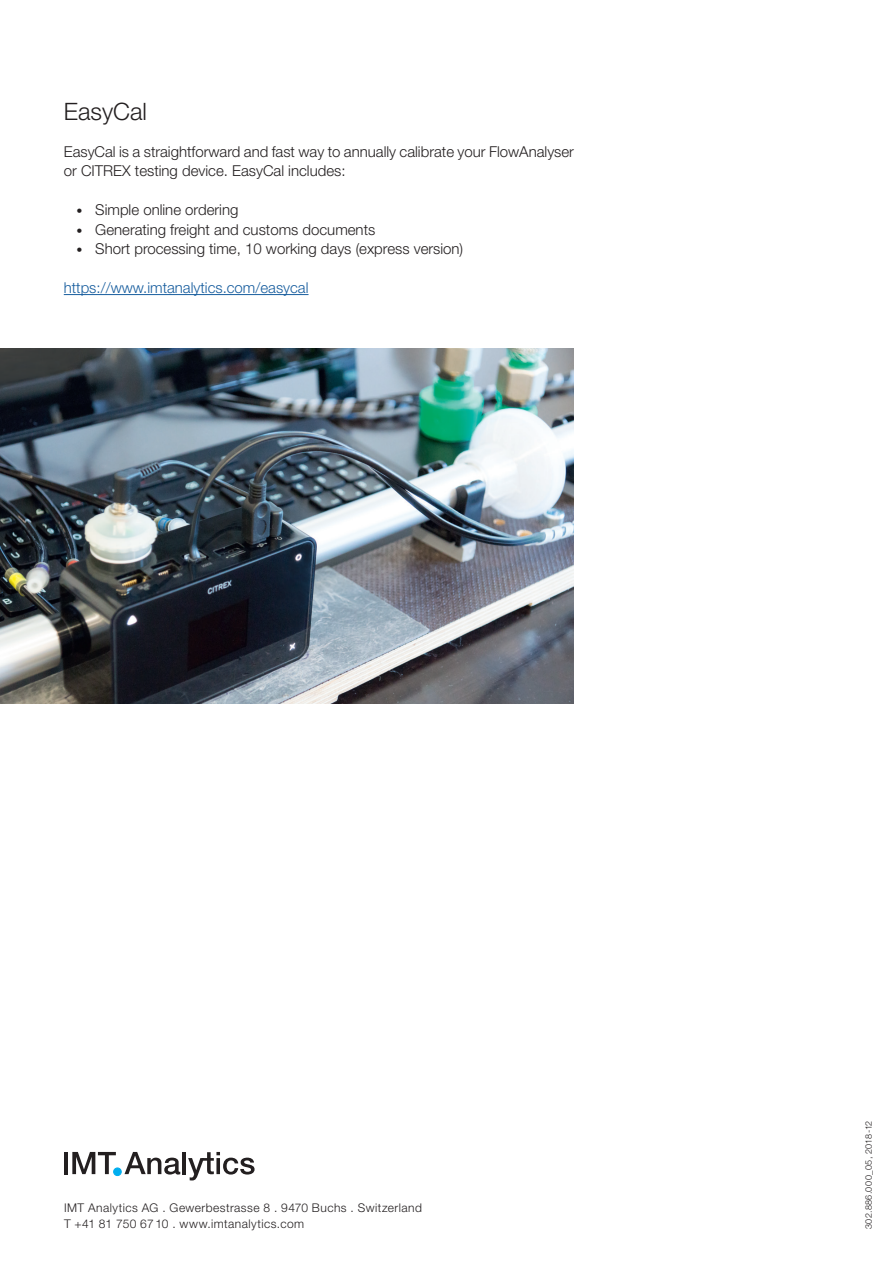
<style>
.page{position:relative;width:893px;height:1263px;background:#fff}
.page>*{position:absolute;margin:0;border:0;box-sizing:border-box;transform-origin:0 0}
.t1{font:300 24px "Helvetica Neue LT Pro";color:#231f20}
.t2{font:300 15px/19.5px "Helvetica Neue LT Pro";color:#231f20}
.t3{font:300 15px "Helvetica Neue LT Pro";color:#175d9e}
.t4{font:300 12px/16.5px "Helvetica Neue LT Pro";letter-spacing:.04em;color:#231f20}
.t5{font:300 9px "Helvetica Neue LT Pro";letter-spacing:.045em;color:#231f20}
.s1{font-size:12px}
</style>
<div class="page">
<div style="left:114px;top:1168px;width:7px;height:7px;background:#00aeef;border-radius:50%"></div>
<div style="left:113px;top:1168px;width:8px;height:8px;border:1px solid #00aeef;border-radius:50%"></div>
<hr style="left:64px;top:1152px;width:4px;height:22px;background:#231f20">
<svg style="left:72px;top:1152px;width:44px;height:22px"></svg>
<svg style="left:125px;top:1152px;width:55px;height:22px"></svg>
<hr style="left:183px;top:1152px;width:3px;height:22px;background:#231f20">
<svg style="left:188px;top:1152px;width:67px;height:28px"></svg>
<hr style="left:64px;top:294px;width:245px;height:1px;background:#175d9e">
<img style="left:0;top:349px;width:574px;height:355px">
<h1 class="t1" style="left:64px;top:97px;width:85px">EasyCal</h1>
<p class="t2" style="left:64px;top:141px;width:512px">EasyCal is a straightforward and fast way to annually calibrate your FlowAnalyser or CITREX testing device. EasyCal includes:</p>
<p class="t2" style="left:77px;top:200px;width:163px"><span class="s1">•</span> Simple online ordering</p>
<p class="t2" style="left:77px;top:219px;width:300px"><span class="s1">•</span> Generating freight and customs documents</p>
<p class="t2" style="left:77px;top:239px;width:388px"><span class="s1">•</span> Short processing time, 10 working days (express version)</p>
<p class="t3" style="left:64px;top:279px;width:246px">https://www.imtanalytics.com/easycal</p>
<p class="t4" style="left:64px;top:1199px;width:359px">IMT Analytics AG . Gewerbestrasse 8 . 9470 Buchs . Switzerland<br>T +41 81 750 67 10 . www.imtanalytics.com</p>
<p class="t5" style="left:863px;top:1229px;width:110px;rotate:-90deg">302.886.000_05, 2018-12</p>
</div>
